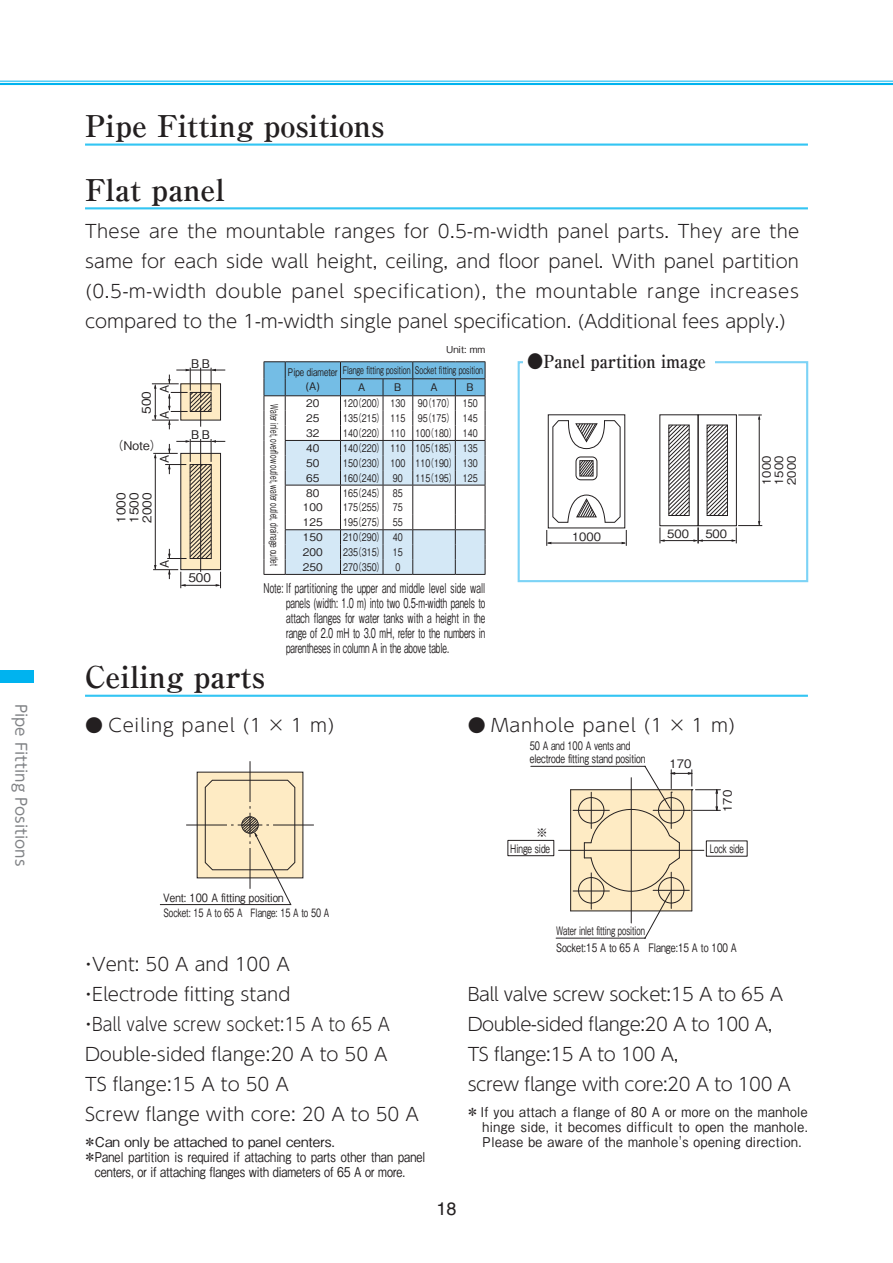
<style>
.page{position:relative;width:893px;height:1263px;background:#fff}
.page>*{position:absolute;margin:0;border:0;box-sizing:border-box;transform-origin:0 0}
.t1{font:700 30px "Ryumin Pro";color:#231f20}
.t2{font:300 18px/30px "UD Shin Go Pro";color:#231f20;text-align:justify}
.t3{font:300 18px/30px "UD Shin Go Pro";letter-spacing:-.025em;color:#231f20}
.t4{font:300 18px "UD Shin Go Pro";letter-spacing:.045em;color:#231f20}
.t5{font:700 18px "Ryumin Pro";color:#231f20;scale:.9 1}
.t6{font:18px "Helvetica LT Pro";color:#231f20}
.t7{font:15px "UD Shin M Go Pro";color:#808285}
.t8{font:500 13.5px/15px "Gothic BBB Pro";color:#231f20;text-align:justify}
.t9{font:500 13.5px/15px "Gothic BBB Pro";color:#231f20;text-align:justify;scale:.6 1}
.t10{font:500 13.5px "Gothic BBB Pro";color:#231f20;scale:.8 1}
.t11{font:500 12px/13px "Gothic BBB Pro";color:#231f20;text-align:justify}
.t12{font:500 11.7px/17px "Gothic BBB Pro";color:#231f20;scale:.65 1}
.t13{font:500 11.7px/12.6px "Gothic BBB Pro";color:#231f20;scale:.7 1}
.t14{font:500 11.7px "Gothic BBB Pro";color:#231f20;scale:.67 1}
.t15{font:500 11.7px "Gothic BBB Pro";color:#231f20}
.t16{font:500 11.55px/12.6px "Gothic BBB Pro";color:#231f20;text-align:justify}
.t17{font:500 11.55px "Gothic BBB Pro";color:#231f20;scale:.7 1}
.t18{font:500 11.55px "Gothic BBB Pro";color:#231f20;scale:.85 1}
.t19{font:500 10.5px/13.5px "Gothic BBB Pro";color:#231f20;text-align:center;scale:.75 1}
.t20{font:500 10.5px "Gothic BBB Pro";color:#231f20;scale:.6 1}
.t21{font:500 10.5px/17px "Gothic BBB Pro";color:#231f20;scale:.65 1}
.t22{font:500 10.5px "Gothic BBB Pro";color:#231f20}
.t23{font:500 9.6px "Gothic BBB Pro";color:#231f20}
</style>
<div class="page">
<svg style="left:264px;top:361px;width:222px;height:214px"></svg>
<hr style="left:285px;top:529px;width:55px;height:1px;background:#231f20">
<hr style="left:340px;top:529px;width:43px;height:1px;background:#231f20">
<hr style="left:383px;top:529px;width:30px;height:1px;background:#231f20">
<hr style="left:413px;top:529px;width:42px;height:1px;background:#231f20">
<hr style="left:455px;top:529px;width:30px;height:1px;background:#231f20">
<hr style="left:285px;top:574px;width:55px;height:1px;background:#231f20">
<hr style="left:340px;top:574px;width:43px;height:1px;background:#231f20">
<hr style="left:383px;top:574px;width:30px;height:1px;background:#231f20">
<hr style="left:413px;top:574px;width:42px;height:1px;background:#231f20">
<hr style="left:455px;top:574px;width:30px;height:1px;background:#231f20">
<hr style="left:85px;top:207px;width:723px;height:2px;background:#33c5f3">
<div style="left:181px;top:453px;width:40px;height:116px;background:#feebc4"></div>
<hr style="left:155px;top:456px;width:1px;height:113px;background:#231f20">
<div style="left:181px;top:453px;width:40px;height:117px;border:1px solid #231f20"></div>
<hr style="left:181px;top:585px;width:38px;height:1px;background:#231f20">
<hr style="left:200px;top:439px;width:1px;height:133px;background:#231f20">
<svg style="left:216px;top:572px;width:5px;height:16px"></svg>
<svg style="left:153px;top:565px;width:33px;height:23px"></svg>
<svg style="left:153px;top:439px;width:72px;height:120px"></svg>
<svg style="left:152px;top:368px;width:73px;height:61px"></svg>
<hr style="left:548px;top:543px;width:77px;height:1px;background:#231f20">
<svg style="left:622px;top:530px;width:5px;height:16px"></svg>
<svg style="left:546px;top:530px;width:5px;height:16px"></svg>
<svg style="left:660px;top:415px;width:102px;height:128px"></svg>
<div style="left:548px;top:415px;width:77px;height:113px;border:1px solid #231f20"></div>
<svg style="left:552px;top:420px;width:69px;height:103px"></svg>
<div style="left:576px;top:457px;width:21px;height:23px;border:1px solid #231f20;border-radius:5px"></div>
<hr style="left:85px;top:695px;width:723px;height:2px;background:#33c5f3">
<svg style="left:160px;top:761px;width:154px;height:144px"></svg>
<div style="left:508px;top:840px;width:46px;height:16px;border:1px solid #231f20"></div>
<hr style="left:531px;top:766px;width:114px;height:1px;background:#231f20">
<hr style="left:556px;top:938px;width:89px;height:1px;background:#231f20">
<svg style="left:559px;top:766px;width:161px;height:173px"></svg>
<hr style="left:85px;top:144px;width:723px;height:2px;background:#33c5f3">
<div style="left:518px;top:361px;width:290px;height:221px;border:2px solid #7cd3f6"></div>
<div style="left:523px;top:351px;width:191px;height:21px;background:#fff"></div>
<hr style="left:0;top:83px;width:893px;height:2px;background:#00b3ef">
<hr style="left:0;top:81px;width:893px;height:1px;background:#00b3ef">
<div style="left:0;top:670px;width:34px;height:12px;background:#00b3ef"></div>
<p class="t7" style="left:33px;top:704px;width:164px;rotate:90deg">Pipe Fitting Positions</p>
<h1 class="t1" style="left:85px;top:102px;width:301px">Pipe Fitting positions</h1>
<h1 class="t1" style="left:85px;top:165px;width:141px">Flat panel</h1>
<p class="t2" style="left:85px;top:216px;width:716px">These are the mountable ranges for 0.5-m-width panel parts. They are the same for each side wall height, ceiling, and floor panel. With panel partition (0.5-m-width double panel specification), the mountable range increases compared to the 1-m-width single panel specification. (Additional fees apply.)</p>
<p class="t23" style="left:446px;top:342px;width:41px">Unit: mm</p>
<p class="t11" style="left:138px;top:414px;width:24px;rotate:-90deg">500</p>
<p class="t11" style="left:112px;top:438px;width:52px">（Note）</p>
<p class="t16" style="left:339px;top:314px;width:19px">BB</p>
<p class="t5" style="left:527px;top:347px;width:200px">●Panel partition image</p>
<p class="t11" style="left:191px;top:355px;width:20px">BB</p>
<p class="t19" style="left:288px;top:364px;width:68px">Pipe diameter (A)</p>
<p class="t21" style="left:358px;top:361px;width:193px;text-indent:-15px">Flange fitting position Socket fitting position<br>A</p>
<p class="t16" style="left:305px;top:376px;width:9px;rotate:-90deg">A</p>
<p class="t22" style="left:394px;top:379px;width:9px">B</p>
<p class="t22" style="left:430px;top:379px;width:9px">A</p>
<p class="t22" style="left:467px;top:379px;width:9px">B</p>
<p class="t11" style="left:156px;top:393px;width:10px;rotate:-90deg">A</p>
<p class="t22" style="left:306px;top:395px;width:15px">20</p>
<p class="t19" style="left:343px;top:395px;width:181px">120（200） 130 90（170） 150</p>
<p class="t22" style="left:306px;top:410px;width:15px">25</p>
<p class="t19" style="left:343px;top:410px;width:181px">135（215） 115 95（175） 145</p>
<p class="t22" style="left:306px;top:425px;width:15px">32</p>
<p class="t19" style="left:343px;top:425px;width:181px">140（220） 110 100（180） 140</p>
<p class="t22" style="left:306px;top:439px;width:15px">40</p>
<p class="t19" style="left:343px;top:440px;width:181px">140（220） 110 105（185） 135</p>
<p class="t22" style="left:306px;top:454px;width:15px">50</p>
<p class="t19" style="left:343px;top:455px;width:181px">150（230） 100 110（190） 130</p>
<p class="t22" style="left:306px;top:469px;width:15px">65</p>
<p class="t19" style="left:343px;top:470px;width:181px">160（240） 90 115（195） 125</p>
<p class="t22" style="left:306px;top:484px;width:15px">80</p>
<p class="t19" style="left:343px;top:484px;width:81px">165（245） 85</p>
<p class="t22" style="left:303px;top:499px;width:21px">100</p>
<p class="t19" style="left:343px;top:499px;width:81px">175（255） 75</p>
<p class="t22" style="left:303px;top:514px;width:21px">125</p>
<p class="t19" style="left:343px;top:514px;width:81px">195（275） 55</p>
<p class="t22" style="left:303px;top:529px;width:21px">150</p>
<p class="t19" style="left:343px;top:529px;width:81px">210（290） 40</p>
<p class="t22" style="left:303px;top:544px;width:21px">200</p>
<p class="t19" style="left:343px;top:544px;width:81px">235（315） 15</p>
<p class="t22" style="left:303px;top:559px;width:21px">250</p>
<p class="t19" style="left:343px;top:559px;width:78px">270（350） 0</p>
<p class="t20" style="left:283px;top:404px;width:271px;rotate:90deg">Water inlet, overflow outlet, water outlet, drainage outlet</p>
<p class="t16" style="left:305px;top:418px;width:9px;rotate:-90deg">A</p>
<p class="t11" style="left:156px;top:419px;width:10px;rotate:-90deg">A</p>
<p class="t11" style="left:191px;top:426px;width:20px">BB</p>
<p class="t16" style="left:264px;top:475px;width:30px;rotate:-90deg">1000</p>
<p class="t11" style="left:156px;top:463px;width:10px;rotate:-90deg">A</p>
<p class="t16" style="left:759px;top:485px;width:30px;rotate:-90deg">1000<br>1500<br>2000</p>
<p class="t11" style="left:113px;top:523px;width:32px;rotate:-90deg">1000<br>1500<br>2000</p>
<p class="t16" style="left:305px;top:519px;width:9px;rotate:-90deg">A</p>
<p class="t16" style="left:336px;top:520px;width:23px">500</p>
<p class="t16" style="left:572px;top:529px;width:30px">1000</p>
<p class="t16" style="left:667px;top:526px;width:23px">500</p>
<p class="t16" style="left:705px;top:526px;width:23px">500</p>
<p class="t11" style="left:156px;top:568px;width:10px;rotate:-90deg">A</p>
<p class="t11" style="left:188px;top:570px;width:24px">500</p>
<p class="t11" style="left:434px;top:579px;width:32px">1000</p>
<p class="t9" style="left:286px;top:579px;width:334px;text-indent:-23px">Note: If partitioning the upper and middle level side wall panels (width: 1.0 m) into two 0.5-m-width panels to attach flanges for water tanks with a height in the range of 2.0 mH to 3.0 mH, refer to the numbers in parentheses in column A in the above table.</p>
<h1 class="t1" style="left:85px;top:653px;width:181px">Ceiling parts</h1>
<p class="t4" style="left:85px;top:711px;width:251px">● Ceiling panel (1 × 1 m)</p>
<p class="t4" style="left:468px;top:711px;width:269px">● Manhole panel (1 × 1 m)</p>
<p class="t13" style="left:530px;top:738px;width:167px">50 A and 100 A vents and electrode fitting stand position</p>
<p class="t15" style="left:536px;top:823px;width:13px">※</p>
<p class="t15" style="left:669px;top:754px;width:24px">170</p>
<p class="t15" style="left:718px;top:812px;width:24px;rotate:-90deg">170</p>
<p class="t13" style="left:510px;top:841px;width:59px">Hinge side</p>
<p class="t14" style="left:710px;top:839px;width:53px">Lock side</p>
<p class="t18" style="left:163px;top:888px;width:143px">Vent: 100 A fitting position</p>
<p class="t17" style="left:163px;top:904px;width:239px">Socket: 15 A to 65 A　Flange: 15 A to 50 A</p>
<p class="t2" style="left:80px;top:948px;width:212px">・Vent: 50 A and 100 A</p>
<p class="t2" style="left:80px;top:978px;width:212px">・Electrode fitting stand</p>
<p class="t2" style="left:80px;top:1008px;width:312px">・Ball valve screw socket:15 A to 65 A</p>
<p class="t2" style="left:85px;top:1038px;width:304px">Double-sided flange:20 A to 50 A</p>
<p class="t2" style="left:85px;top:1068px;width:205px">TS flange:15 A to 50 A</p>
<p class="t2" style="left:85px;top:1098px;width:335px">Screw flange with core: 20 A to 50 A</p>
<p class="t8" style="left:83px;top:1133px;width:253px">＊Can only be attached to panel centers.</p>
<p class="t8" style="left:83px;top:1148px;width:344px">＊Panel partition is required if attaching to parts other than panel</p>
<p class="t10" style="left:95px;top:1161px;width:390px">centers, or if attaching flanges with diameters of 65 A or more.</p>
<p class="t12" style="left:556px;top:921px;width:280px">Water inlet fitting position<br>Socket:15 A to 65 A　Flange:15 A to 100 A</p>
<p class="t3" style="left:468px;top:978px;width:325px">Ball valve screw socket:15 A to 65 A<br>Double-sided flange:20 A to 100 A,<br>TS flange:15 A to 100 A,<br>screw flange with core:20 A to 100 A</p>
<p class="t8" style="left:483px;top:1102px;width:327px;text-indent:-17px">＊If you attach a flange of 80 A or more on the manhole hinge side, it becomes difficult to open the manhole.<br>Please be aware of the manhole's opening direction.</p>
<p class="t6" style="left:436px;top:1198px;width:22px">18</p>
</div>
